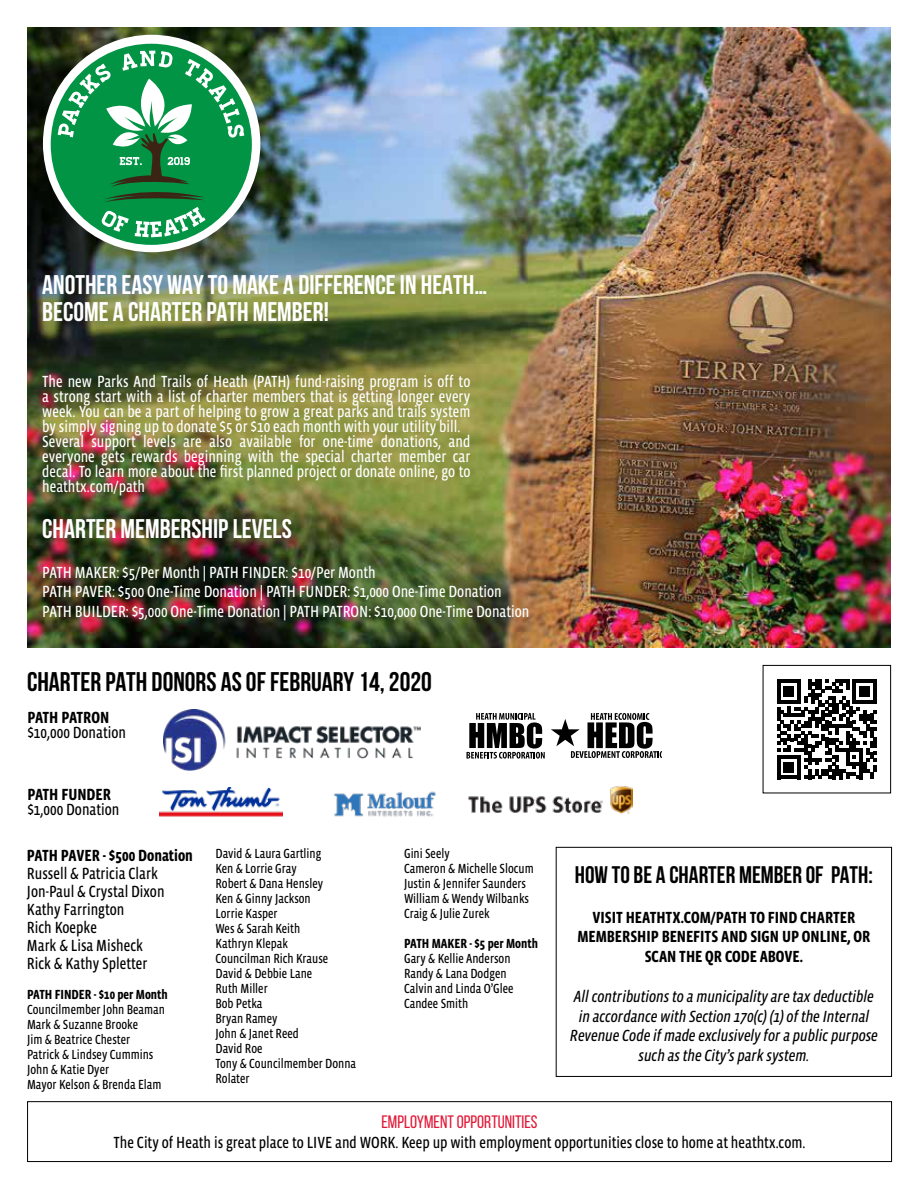
<style>
.page{position:relative;width:918px;height:1188px;background:#fff}
.page>*{position:absolute;margin:0;border:0;box-sizing:border-box;transform-origin:0 0}
.t1{font:700 27px/27px "Bebas Neue";color:#fff}
.t2{font:700 27px "Bebas Neue";color:#000}
.t3{font:700 24px "Bebas Neue";color:#000}
.t4{font:18px "Bebas Neue";color:#e31837}
.t5{font:16.5px/15px "Vista Sans Nar OTCE";color:#fff}
.t6{font:16.5px/18px "Vista Sans Nar OTCE";color:#000}
.t7{font:italic 16.5px/19.8px "Vista Sans Nar OTCE";color:#000;text-align:center}
.t8{font:700 16.5px/19.8px "Vista Sans Nar OTCE";color:#000;text-align:center}
.t9{font:13.5px/15px "Vista Sans Nar OTCE";color:#000}
.t10{font:700 13.5px "Vista Sans Nar OTCE";color:#000}
</style>
<div class="page">
<img style="left:27px;top:27px;width:864px;height:621px">
<div style="left:27px;top:1101px;width:865px;height:61px;border:1px solid #000"></div>
<div style="left:556px;top:847px;width:336px;height:230px;border:1px solid #000"></div>
<svg style="left:777px;top:679px;width:100px;height:100px"></svg>
<div style="left:763px;top:665px;width:128px;height:128px;border:1px solid #000"></div>
<img style="left:159px;top:787px;width:124px;height:30px">
<img style="left:333px;top:791px;width:103px;height:26px">
<img style="left:163px;top:710px;width:258px;height:60px">
<svg style="left:466px;top:713px;width:79px;height:46px"></svg>
<svg style="left:551px;top:713px;width:111px;height:45px"></svg>
<div style="left:43px;top:35px;width:217px;height:217px;background:#fff;border-radius:50%"></div>
<div style="left:51px;top:44px;width:201px;height:201px;background:#009444;border-radius:50%"></div>
<svg style="left:58px;top:51px;width:186px;height:186px"></svg>
<img style="left:468px;top:786px;width:165px;height:28px">
<h1 class="t1" style="left:42px;top:271px;width:447px">ANOTHER EASY WAY TO MAKE A DIFFERENCE IN HEATH…<br>BECOME A CHARTER PATH MEMBER!</h1>
<p class="t5" style="left:42px;top:374px;width:430px">The new Parks And Trails of Heath (PATH) fund-raising program is off to a strong start with a list of charter members that is getting longer every week. You can be a part of helping to grow a great parks and trails system by simply signing up to donate $5 or $10 each month with your utility bill.<br>Several support levels are also available for one-time donations, and everyone gets rewards beginning with the special charter member car decal. To learn more about the first planned project or donate online, go to heathtx.com/path</p>
<h1 class="t1" style="left:42px;top:515px;width:251px">CHARTER MEMBERSHIP LEVELS</h1>
<p class="t5" style="left:42px;top:562px;width:489px;line-height:19.8px">PATH MAKER: $5/Per Month | PATH FINDER: $10/Per Month<br>PATH PAVER: $500 One-Time Donation | PATH FUNDER: $1,000 One-Time Donation<br>PATH BUILDER: $5,000 One-Time Donation | PATH PATRON: $10,000 One-Time Donation</p>
<h1 class="t2" style="left:27px;top:667px;width:406px">CHARTER PATH DONORS AS OF FEBRUARY 14, 2020</h1>
<p class="t8" style="left:27px;top:707px;width:83px">PATH PATRON</p>
<p class="t6" style="left:27px;top:723px;width:100px">$10,000 Donation</p>
<p class="t8" style="left:27px;top:784px;width:85px">PATH FUNDER</p>
<p class="t6" style="left:27px;top:800px;width:94px">$1,000 Donation</p>
<p class="t8" style="left:27px;top:845px;width:167px">PATH PAVER - $500 Donation</p>
<p class="t6" style="left:27px;top:864px;width:139px">Russell &amp; Patricia Clark<br>Jon-Paul &amp; Crystal Dixon<br>Kathy Farrington<br>Rich Koepke<br>Mark &amp; Lisa Misheck<br>Rick &amp; Kathy Spletter</p>
<p class="t10" style="left:27px;top:986px;width:142px">PATH FINDER - $10 per Month</p>
<p class="t9" style="left:27px;top:1002px;width:140px">Councilmember John Beaman<br>Mark &amp; Suzanne Brooke<br>Jim &amp; Beatrice Chester<br>Patrick &amp; Lindsey Cummins<br>John &amp; Katie Dyer<br>Mayor Kelson &amp; Brenda Elam</p>
<p class="t9" style="left:216px;top:846px;width:142px">David &amp; Laura Gartling<br>Ken &amp; Lorrie Gray<br>Robert &amp; Dana Hensley<br>Ken &amp; Ginny Jackson<br>Lorrie Kasper<br>Wes &amp; Sarah Keith<br>Kathryn Klepak<br>Councilman Rich Krause<br>David &amp; Debbie Lane<br>Ruth Miller<br>Bob Petka<br>Bryan Ramey<br>John &amp; Janet Reed<br>David Roe<br>Tony &amp; Councilmember Donna<br>Rolater</p>
<p class="t9" style="left:404px;top:846px;width:131px">Gini Seely<br>Cameron &amp; Michelle Slocum<br>Justin &amp; Jennifer Saunders<br>William &amp; Wendy Wilbanks<br>Craig &amp; Julie Zurek</p>
<p class="t10" style="left:404px;top:936px;width:136px">PATH MAKER - $5 per Month</p>
<p class="t9" style="left:404px;top:951px;width:111px">Gary &amp; Kellie Anderson<br>Randy &amp; Lana Dodgen<br>Calvin and Linda O’Glee<br>Candee Smith</p>
<h2 class="t3" style="left:575px;top:861px;width:300px">HOW TO BE A CHARTER MEMBER OF PATH:</h2>
<p class="t8" style="left:577px;top:907px;width:294px">VISIT HEATHTX.COM/PATH TO FIND CHARTER<br>MEMBERSHIP BENEFITS AND SIGN UP ONLINE, OR<br>SCAN THE QR CODE ABOVE.</p>
<p class="t7" style="left:570px;top:986px;width:309px">All contributions to a municipality are tax deductible in accordance with Section 170(c) (1) of the Internal Revenue Code if made exclusively for a public purpose such as the City’s park system.</p>
<p class="t4" style="left:381px;top:1112px;width:158px">EMPLOYMENT OPPORTUNITIES</p>
<p class="t6" style="left:114px;top:1134px;width:694px">The City of Heath is great place to LIVE and WORK. Keep up with employment opportunities close to home at heathtx.com.</p>
</div>
